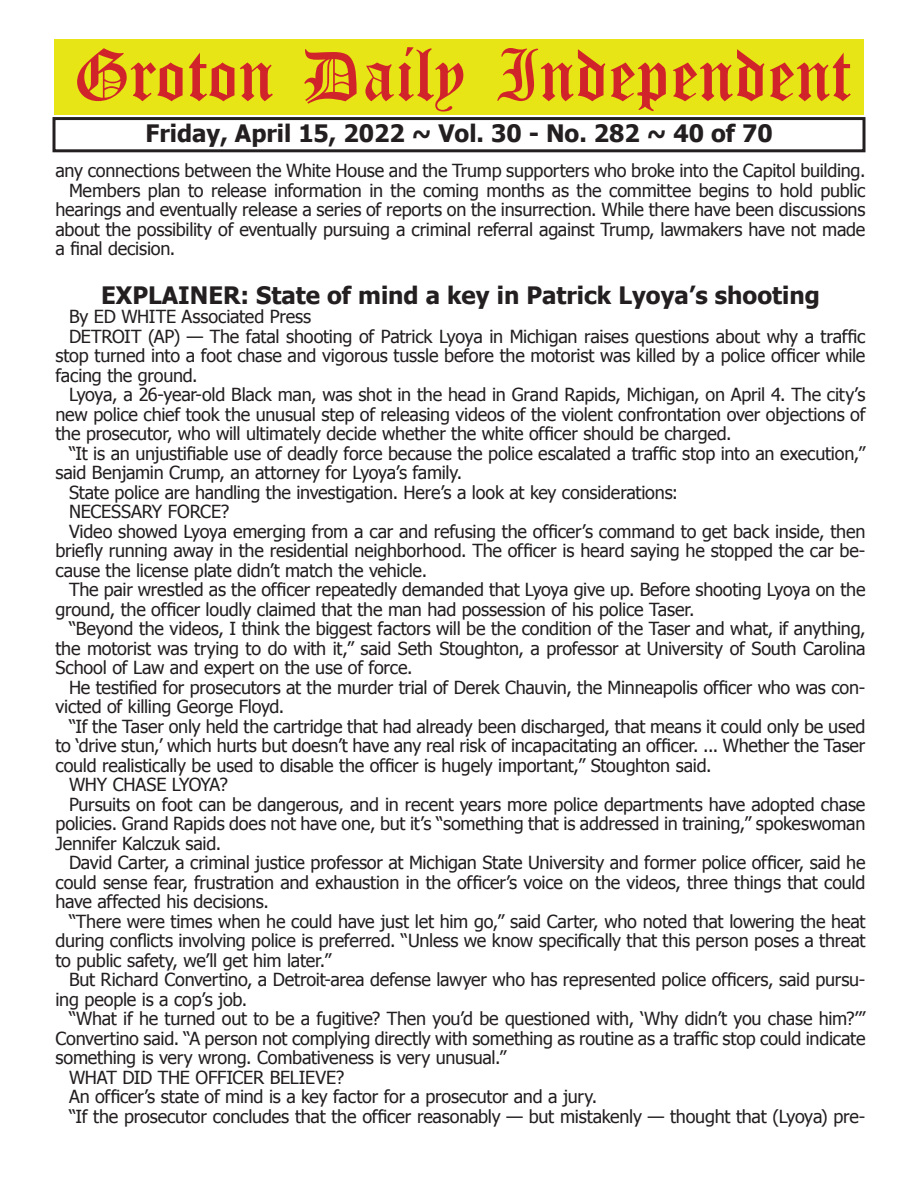
<style>
.page{position:relative;width:918px;height:1188px;background:#fff}
.page>*{position:absolute;margin:0;border:0;box-sizing:border-box;transform-origin:0 0}
.t1{font:54px "Old English Five";color:#d1232a}
.t2{font:700 24px "Tahoma";color:#231f20}
.t3{font:18px "Tahoma";letter-spacing:-.01em;color:#231f20}
</style>
<div class="page">
<div style="left:52px;top:117px;width:814px;height:35px;border:3px solid #231f20"></div>
<div style="left:54px;top:40px;width:810px;height:75px;background:#e7e515"></div>
<h1 class="t1" style="left:73px;top:50px;width:779px">Groton Daily Independent</h1>
<h2 class="t2" style="left:145px;top:116px;width:629px">Friday, April 15, 2022 ~ Vol. 30 - No. 282 ~ 40 of 70</h2>
<p class="t3" style="left:56px;top:159px;width:811px">any connections between the White House and the Trump supporters who broke into the Capitol building.</p>
<p class="t3" style="left:69px;top:178px;width:798px">Members plan to release information in the coming months as the committee begins to hold public</p>
<p class="t3" style="left:56px;top:198px;width:811px">hearings and eventually release a series of reports on the insurrection. While there have been discussions</p>
<p class="t3" style="left:56px;top:217px;width:811px">about the possibility of eventually pursuing a criminal referral against Trump, lawmakers have not made</p>
<p class="t3" style="left:56px;top:237px;width:121px">a final decision.</p>
<h2 class="t2" style="left:101px;top:278px;width:720px">EXPLAINER: State of mind a key in Patrick Lyoya’s shooting</h2>
<p class="t3" style="left:69px;top:305px;width:244px">By ED WHITE Associated Press</p>
<p class="t3" style="left:69px;top:324px;width:798px">DETROIT (AP) — The fatal shooting of Patrick Lyoya in Michigan raises questions about why a traffic</p>
<p class="t3" style="left:56px;top:344px;width:811px">stop turned into a foot chase and vigorous tussle before the motorist was killed by a police officer while</p>
<p class="t3" style="left:56px;top:363px;width:144px">facing the ground.</p>
<p class="t3" style="left:69px;top:383px;width:798px">Lyoya, a 26-year-old Black man, was shot in the head in Grand Rapids, Michigan, on April 4. The city’s</p>
<p class="t3" style="left:56px;top:402px;width:811px">new police chief took the unusual step of releasing videos of the violent confrontation over objections of</p>
<p class="t3" style="left:56px;top:422px;width:678px">the prosecutor, who will ultimately decide whether the white officer should be charged.</p>
<p class="t3" style="left:69px;top:441px;width:798px">“It is an unjustifiable use of deadly force because the police escalated a traffic stop into an execution,”</p>
<p class="t3" style="left:56px;top:461px;width:408px">said Benjamin Crump, an attorney for Lyoya’s family.</p>
<p class="t3" style="left:69px;top:480px;width:611px">State police are handling the investigation. Here’s a look at key considerations:</p>
<p class="t3" style="left:69px;top:500px;width:162px">NECESSARY FORCE?</p>
<p class="t3" style="left:69px;top:519px;width:798px">Video showed Lyoya emerging from a car and refusing the officer’s command to get back inside, then</p>
<p class="t3" style="left:56px;top:539px;width:812px">briefly running away in the residential neighborhood. The officer is heard saying he stopped the car be-</p>
<p class="t3" style="left:56px;top:558px;width:373px">cause the license plate didn’t match the vehicle.</p>
<p class="t3" style="left:69px;top:578px;width:798px">The pair wrestled as the officer repeatedly demanded that Lyoya give up. Before shooting Lyoya on the</p>
<p class="t3" style="left:56px;top:597px;width:641px">ground, the officer loudly claimed that the man had possession of his police Taser.</p>
<p class="t3" style="left:69px;top:617px;width:798px">“Beyond the videos, I think the biggest factors will be the condition of the Taser and what, if anything,</p>
<p class="t3" style="left:56px;top:636px;width:811px">the motorist was trying to do with it,” said Seth Stoughton, a professor at University of South Carolina</p>
<p class="t3" style="left:56px;top:656px;width:359px">School of Law and expert on the use of force.</p>
<p class="t3" style="left:69px;top:675px;width:798px">He testified for prosecutors at the murder trial of Derek Chauvin, the Minneapolis officer who was con-</p>
<p class="t3" style="left:56px;top:695px;width:230px">victed of killing George Floyd.</p>
<p class="t3" style="left:69px;top:714px;width:798px">“If the Taser only held the cartridge that had already been discharged, that means it could only be used</p>
<p class="t3" style="left:56px;top:734px;width:811px">to ‘drive stun,’ which hurts but doesn’t have any real risk of incapacitating an officer. ... Whether the Taser</p>
<p class="t3" style="left:56px;top:753px;width:658px">could realistically be used to disable the officer is hugely important,” Stoughton said.</p>
<p class="t3" style="left:69px;top:773px;width:160px">WHY CHASE LYOYA?</p>
<p class="t3" style="left:69px;top:792px;width:798px">Pursuits on foot can be dangerous, and in recent years more police departments have adopted chase</p>
<p class="t3" style="left:56px;top:812px;width:811px">policies. Grand Rapids does not have one, but it’s “something that is addressed in training,” spokeswoman</p>
<p class="t3" style="left:56px;top:831px;width:167px">Jennifer Kalczuk said.</p>
<p class="t3" style="left:69px;top:851px;width:798px">David Carter, a criminal justice professor at Michigan State University and former police officer, said he</p>
<p class="t3" style="left:56px;top:870px;width:812px">could sense fear, frustration and exhaustion in the officer’s voice on the videos, three things that could</p>
<p class="t3" style="left:56px;top:889px;width:215px">have affected his decisions.</p>
<p class="t3" style="left:69px;top:909px;width:798px">“There were times when he could have just let him go,” said Carter, who noted that lowering the heat</p>
<p class="t3" style="left:56px;top:928px;width:811px">during conflicts involving police is preferred. “Unless we know specifically that this person poses a threat</p>
<p class="t3" style="left:56px;top:948px;width:277px">to public safety, we’ll get him later.”</p>
<p class="t3" style="left:69px;top:967px;width:798px">But Richard Convertino, a Detroit-area defense lawyer who has represented police officers, said pursu-</p>
<p class="t3" style="left:56px;top:987px;width:193px">ing people is a cop’s job.</p>
<p class="t3" style="left:69px;top:1006px;width:798px">“What if he turned out to be a fugitive? Then you’d be questioned with, ‘Why didn’t you chase him?’”</p>
<p class="t3" style="left:56px;top:1026px;width:812px">Convertino said. “A person not complying directly with something as routine as a traffic stop could indicate</p>
<p class="t3" style="left:56px;top:1045px;width:453px">something is very wrong. Combativeness is very unusual.”</p>
<p class="t3" style="left:69px;top:1065px;width:277px">WHAT DID THE OFFICER BELIEVE?</p>
<p class="t3" style="left:69px;top:1084px;width:530px">An officer’s state of mind is a key factor for a prosecutor and a jury.</p>
<p class="t3" style="left:69px;top:1104px;width:798px">“If the prosecutor concludes that the officer reasonably — but mistakenly — thought that (Lyoya) pre-</p>
</div>
